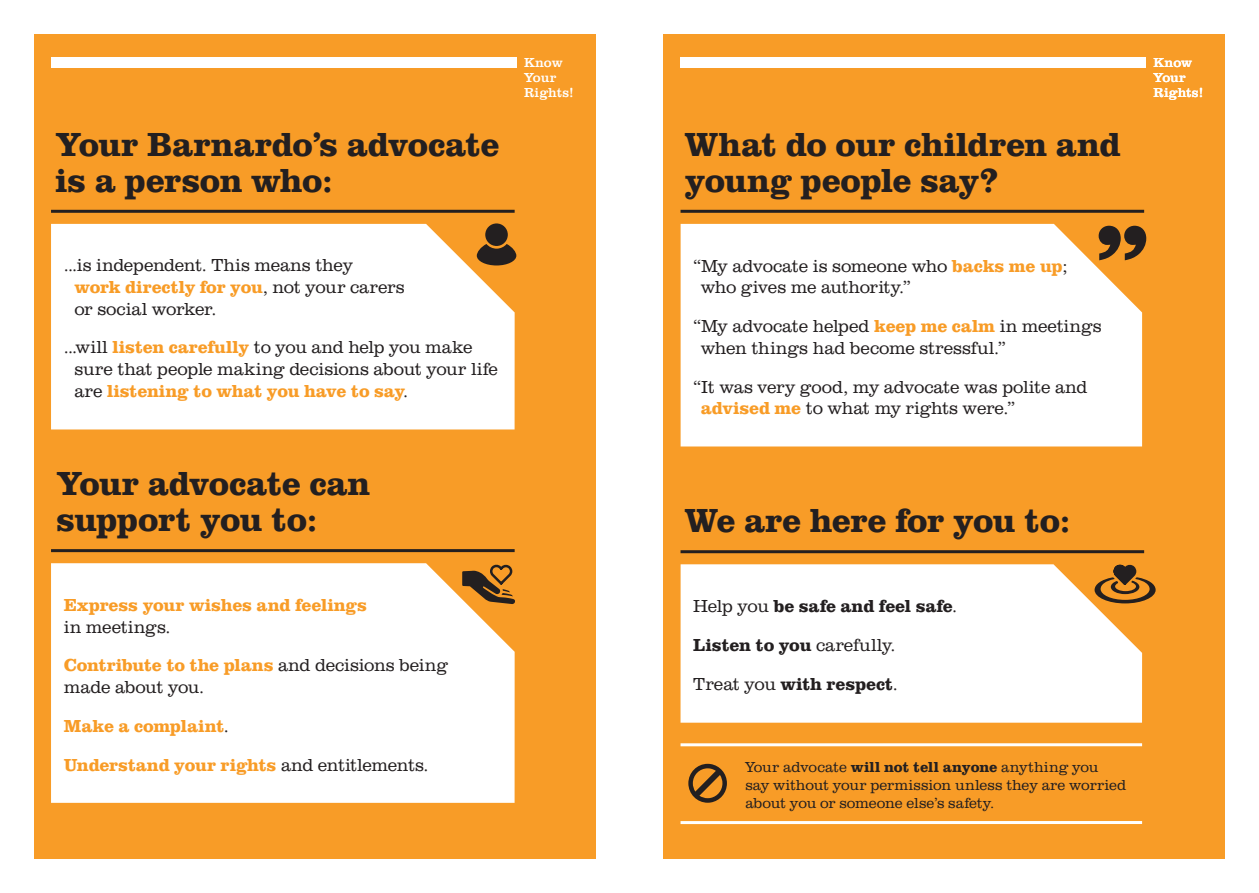
<style>
.page{position:relative;width:1259px;height:893px;background:#fff}
.page>*{position:absolute;margin:0;border:0;box-sizing:border-box;transform-origin:0 0}
.t1{font:700 34.5px/36px "URW Clarendon TOT";letter-spacing:-.01em;color:#231f20}
.t2{font:300 18px/21.8px "URW Clarendon TOT";letter-spacing:-.01em;color:#231f20}
.t3{font:700 18px/21.8px "URW Clarendon TOT";letter-spacing:-.01em;color:#f89c27}
.t4{font:700 18px "URW Clarendon TOT";letter-spacing:-.01em;color:#231f20}
.t5{font:300 15px/18px "URW Clarendon TOT";letter-spacing:-.005em;color:#231f20}
.t6{font:13.5px "URW Clarendon TOT";letter-spacing:.005em;color:#fff}
.s1{font-weight:700;color:#f89c27}
.s2{font-weight:300;color:#231f20}
.s3{font-weight:300}
.s4{font-weight:700}
</style>
<div class="page">
<div style="left:34px;top:34px;width:561px;height:825px;background:#f89c27"></div>
<div style="left:51px;top:57px;width:465px;height:11px;background:#fff"></div>
<svg style="left:514px;top:250px;width:2px;height:11px"></svg>
<div style="left:51px;top:563px;width:463px;height:240px;background:#fff"></div>
<hr style="left:51px;top:210px;width:463px;height:3px;background:#231f20">
<div style="left:51px;top:224px;width:463px;height:205px;background:#fff"></div>
<hr style="left:51px;top:549px;width:463px;height:3px;background:#231f20">
<div style="left:663px;top:34px;width:562px;height:825px;background:#f89c27"></div>
<div style="left:680px;top:57px;width:465px;height:11px;background:#fff"></div>
<div style="left:680px;top:224px;width:462px;height:222px;background:#fff"></div>
<hr style="left:680px;top:210px;width:464px;height:3px;background:#231f20">
<svg style="left:1098px;top:226px;width:48px;height:34px"></svg>
<hr style="left:680px;top:550px;width:464px;height:3px;background:#231f20">
<svg style="left:1142px;top:578px;width:13px;height:23px"></svg>
<svg style="left:680px;top:564px;width:462px;height:159px;background:#fcf7f1"></svg>
<hr style="left:680px;top:743px;width:462px;height:3px;background:#fff">
<hr style="left:680px;top:821px;width:462px;height:3px;background:#fff">
<svg style="left:688px;top:764px;width:39px;height:39px"></svg>
<p class="t1" style="left:55px;top:127px;width:446px">Your Barnardo’s advocate is a person who:</p>
<p class="t2" style="left:74px;top:255px;width:332px;text-indent:-11px">...is independent. This means they<br><span class="s1">work directly for you</span>, not your carers or social worker.</p>
<p class="t2" style="left:74px;top:337px;width:425px;text-indent:-11px">...will <span class="s1">listen carefully</span> to you and help you make sure that people making decisions about your life are <span class="s1">listening to what you have to say</span>.</p>
<p class="t6" style="left:524px;top:55px;width:40px">Know</p>
<p class="t6" style="left:524px;top:70px;width:34px">Your</p>
<p class="t6" style="left:524px;top:85px;width:51px">Rights!</p>
<p class="t1" style="left:56px;top:466px;width:316px">Your advocate can support you to:</p>
<p class="t3" style="left:64px;top:594px;width:305px">Express your wishes and feelings <span class="s2">in meetings.</span></p>
<p class="t2" style="left:64px;top:655px;width:386px"><span class="s1">Contribute to the plans</span> and decisions being made about you.</p>
<p class="t3" style="left:64px;top:715px;width:166px">Make a complaint<span class="s2">.</span></p>
<p class="t3" style="left:64px;top:754px;width:366px">Understand your rights <span class="s2">and entitlements.</span></p>
<p class="t1" style="left:685px;top:127px;width:437px">What do our children and young people say?</p>
<p class="t2" style="left:701px;top:255px;width:367px;text-indent:-8px">“My advocate is someone who <span class="s1">backs me up</span>; who gives me authority.”</p>
<p class="t2" style="left:701px;top:316px;width:402px;text-indent:-7px">“My advocate helped <span class="s1">keep me calm</span> in meetings when things had become stressful.”</p>
<p class="t2" style="left:701px;top:376px;width:388px;text-indent:-8px">“It was very good, my advocate was polite and <span class="s1">advised me</span> to what my rights were.”</p>
<p class="t6" style="left:1153px;top:55px;width:40px">Know</p>
<p class="t6" style="left:1153px;top:70px;width:34px">Your</p>
<p class="t6" style="left:1153px;top:85px;width:51px">Rights!</p>
<p class="t1" style="left:685px;top:503px;width:386px">We are here for you to:</p>
<p class="t4" style="left:693px;top:595px;width:265px"><span class="s3">Help you</span> be safe and feel safe<span class="s3">.</span></p>
<p class="t4" style="left:693px;top:634px;width:204px">Listen to you <span class="s3">carefully.</span></p>
<p class="t4" style="left:693px;top:673px;width:206px"><span class="s3">Treat you</span> with respect<span class="s3">.</span></p>
<p class="t5" style="left:745px;top:758px;width:382px">Your advocate <span class="s4">will not tell anyone</span> anything you say without your permission unless they are worried about you or someone else’s safety.</p>
</div>
